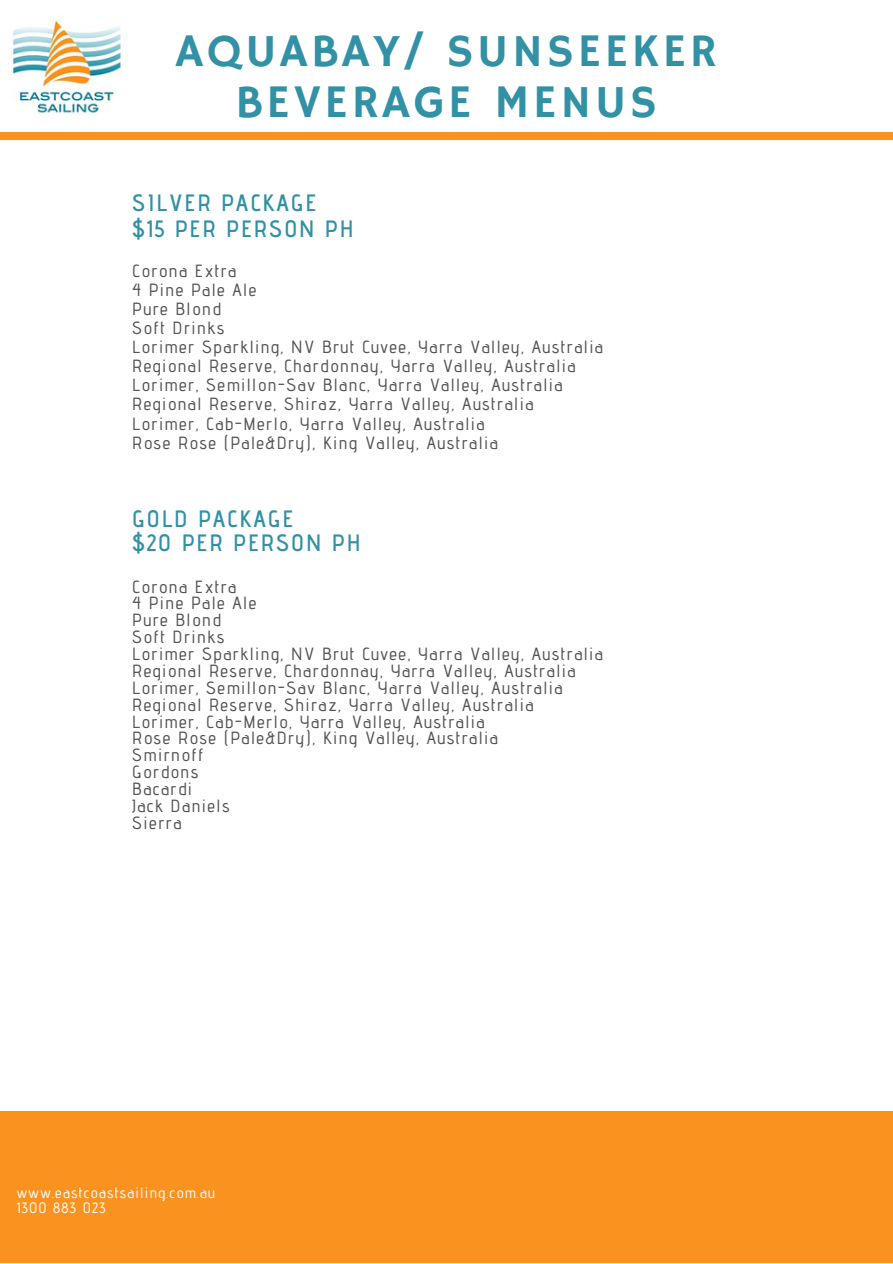
<style>
.page{position:relative;width:893px;height:1264px;background:#fff}
.page>*{position:absolute;margin:0;border:0;box-sizing:border-box;transform-origin:0 0}
.t1{font:46.65px/51.8px "Hammersmith One";letter-spacing:.08em;color:#3291a5;text-align:center}
.t2{font:600 23.7px/25.8px "Advent Pro";letter-spacing:.08em;color:#3291a5}
.t3{font:500 17.7px/16.8px "Advent Pro";letter-spacing:.08em;color:#545454}
.t4{font:500 15px/15.8px "Advent Pro";letter-spacing:.08em;color:#fafafa}
</style>
<div class="page">
<div style="left:0;top:133px;width:892px;height:6px;background:#fa921f"></div>
<img style="left:10px;top:20px;width:111px;height:94px">
<div style="left:0;top:1111px;width:892px;height:151px;background:#fa921f"></div>
<h1 class="t1" style="left:176px;top:27px;width:542px">AQUABAY/ SUNSEEKER<br>BEVERAGE MENUS</h1>
<h2 class="t2" style="left:132px;top:190px;width:223px">SILVER PACKAGE $15 PER PERSON PH</h2>
<p class="t3" style="left:132px;top:260px;width:472px;line-height:19px">Corona Extra<br>4 Pine Pale Ale<br>Pure Blond<br>Soft Drinks<br>Lorimer Sparkling, NV Brut Cuvee, Yarra Valley, Australia Regional Reserve, Chardonnay, Yarra Valley, Australia Lorimer, Semillon-Sav Blanc, Yarra Valley, Australia Regional Reserve, Shiraz, Yarra Valley, Australia Lorimer, Cab-Merlo, Yarra Valley, Australia<br>Rose Rose (Pale&amp;Dry), King Valley, Australia</p>
<h2 class="t2" style="left:132px;top:507px;width:230px;line-height:23.5px">GOLD PACKAGE<br>$20 PER PERSON PH</h2>
<p class="t3" style="left:132px;top:577px;width:472px">Corona Extra<br>4 Pine Pale Ale<br>Pure Blond<br>Soft Drinks<br>Lorimer Sparkling, NV Brut Cuvee, Yarra Valley, Australia<br>Regional Reserve, Chardonnay, Yarra Valley, Australia<br>Lorimer, Semillon-Sav Blanc, Yarra Valley, Australia<br>Regional Reserve, Shiraz, Yarra Valley, Australia<br>Lorimer, Cab-Merlo, Yarra Valley, Australia<br>Rose Rose (Pale&amp;Dry), King Valley, Australia<br>Smirnoff<br>Gordons<br>Bacardi<br>Jack Daniels<br>Sierra</p>
<p class="t4" style="left:17px;top:1184px;width:200px">www.eastcoastsailing.com.au<br>1300 883 023</p>
</div>
